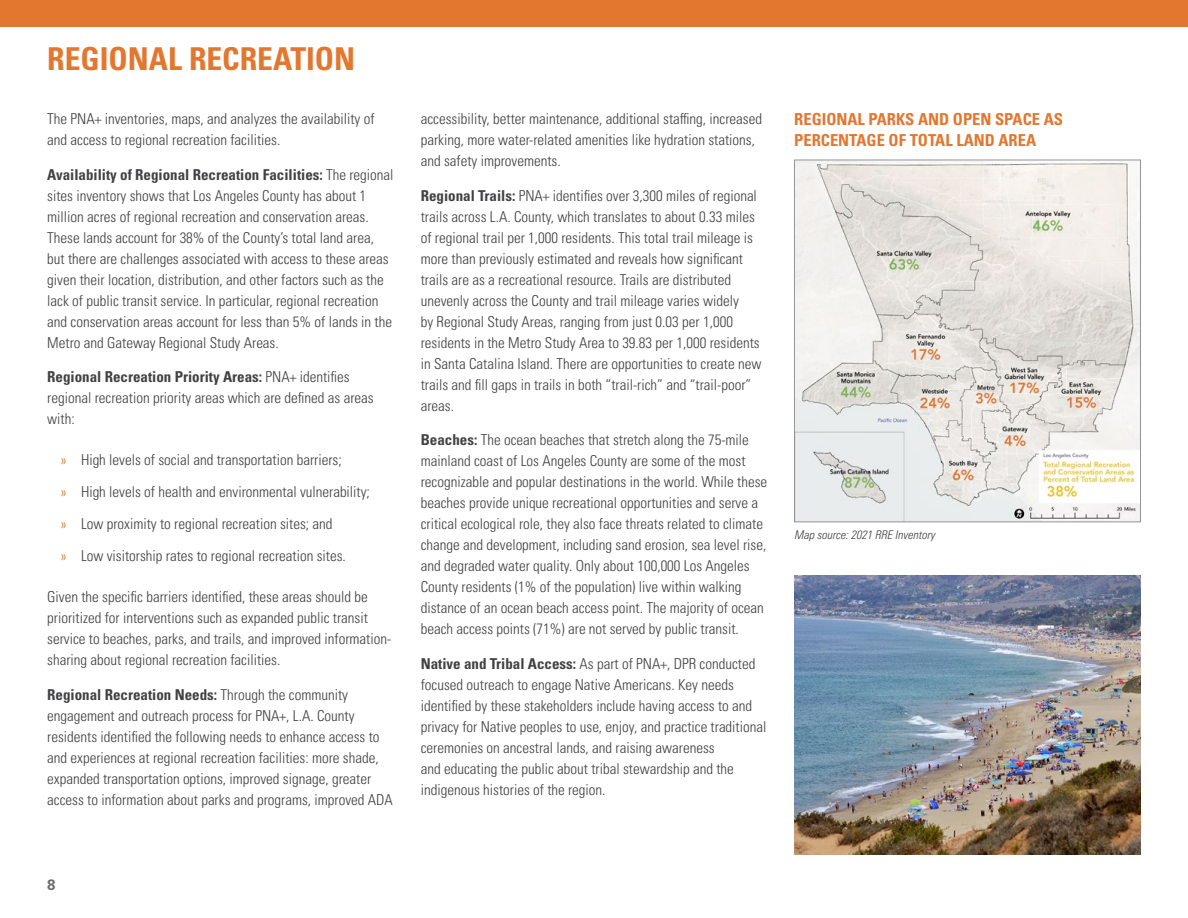
<style>
.page{position:relative;width:1188px;height:918px;background:#fff}
.page>*{position:absolute;margin:0;border:0;box-sizing:border-box;transform-origin:0 0}
.t1{font:700 condensed 31.5px "Univers LT Pro";color:#e37730}
.t2{font:700 condensed 16.5px/21px "Univers LT Pro";color:#e37730}
.t3{font:300 condensed 15px/21px "Univers LT Pro";color:#414042}
.t4{font:700 15px "Univers LT Std";color:#6e6f71}
.t5{font:italic 300 condensed 12px "Univers LT Pro";color:#414042}
.s1{font-weight:700}
.s2{color:#e37730}
</style>
<div class="page">
<div style="left:0;top:0;width:1188px;height:27px;background:#e37730"></div>
<img style="left:796px;top:162px;width:343px;height:358px">
<div style="left:794px;top:160px;width:347px;height:362px;border:1px solid #939598"></div>
<img style="left:794px;top:576px;width:347px;height:278px">
<h1 class="t1" style="left:47px;top:40px;width:309px">REGIONAL RECREATION</h1>
<p class="t3" style="left:47px;top:108px;width:329px">The PNA+ inventories, maps, and analyzes the availability of and access to regional recreation facilities.</p>
<p class="t3" style="left:47px;top:163px;width:348px"><span class="s1">Availability of Regional Recreation Facilities:</span> The regional sites inventory shows that Los Angeles County has about 1 million acres of regional recreation and conservation areas.<br>These lands account for 38% of the County’s total land area, but there are challenges associated with access to these areas given their location, distribution, and other factors such as the lack of public transit service. In particular, regional recreation and conservation areas account for less than 5% of lands in the Metro and Gateway Regional Study Areas.</p>
<p class="t3" style="left:47px;top:366px;width:328px"><span class="s1">Regional Recreation Priority Areas:</span> PNA+ identifies regional recreation priority areas which are defined as areas with:</p>
<p class="t3" style="left:61px;top:443px;width:311px;line-height:31.8px"><span class="s2">»</span> High levels of social and transportation barriers;<br><span class="s2">»</span> High levels of health and environmental vulnerability; <span class="s2">»</span> Low proximity to regional recreation sites; and<br><span class="s2">»</span> Low visitorship rates to regional recreation sites.</p>
<p class="t3" style="left:47px;top:586px;width:345px">Given the specific barriers identified, these areas should be prioritized for interventions such as expanded public transit service to beaches, parks, and trails, and improved information&shy;sharing about regional recreation facilities.</p>
<p class="t3" style="left:47px;top:683px;width:347px"><span class="s1">Regional Recreation Needs:</span> Through the community engagement and outreach process for PNA+, L.A. County residents identified the following needs to enhance access to and experiences at regional recreation facilities: more shade, expanded transportation options, improved signage, greater access to information about parks and programs, improved ADA</p>
<p class="t3" style="left:421px;top:108px;width:343px">accessibility, better maintenance, additional staffing, increased parking, more water-related amenities like hydration stations, and safety improvements.</p>
<p class="t3" style="left:421px;top:184px;width:342px"><span class="s1">Regional Trails:</span> PNA+ identifies over 3,300 miles of regional trails across L.A. County, which translates to about 0.33 miles of regional trail per 1,000 residents. This total trail mileage is more than previously estimated and reveals how significant trails are as a recreational resource. Trails are distributed unevenly across the County and trail mileage varies widely<br>by Regional Study Areas, ranging from just 0.03 per 1,000 residents in the Metro Study Area to 39.83 per 1,000 residents in Santa Catalina Island. There are opportunities to create new trails and fill gaps in trails in both “trail-rich” and “trail-poor” areas.</p>
<p class="t3" style="left:421px;top:429px;width:348px"><span class="s1">Beaches:</span> The ocean beaches that stretch along the 75-mile mainland coast of Los Angeles County are some of the most recognizable and popular destinations in the world. While these beaches provide unique recreational opportunities and serve a critical ecological role, they also face threats related to climate change and development, including sand erosion, sea level rise, and degraded water quality. Only about 100,000 Los Angeles County residents (1% of the population) live within walking distance of an ocean beach access point. The majority of ocean beach access points (71%) are not served by public transit.</p>
<p class="t3" style="left:421px;top:652px;width:347px"><span class="s1">Native and Tribal Access:</span> As part of PNA+, DPR conducted focused outreach to engage Native Americans. Key needs identified by these stakeholders include having access to and privacy for Native peoples to use, enjoy, and practice traditional ceremonies on ancestral lands, and raising awareness<br>and educating the public about tribal stewardship and the indigenous histories of the region.</p>
<p class="t2" style="left:794px;top:109px;width:270px">REGIONAL PARKS AND OPEN SPACE AS<br>PERCENTAGE OF TOTAL LAND AREA</p>
<p class="t5" style="left:794px;top:526px;width:142px">Map source: 2021 RRE Inventory</p>
<p class="t4" style="left:47px;top:876px;width:10px">8</p>
</div>
